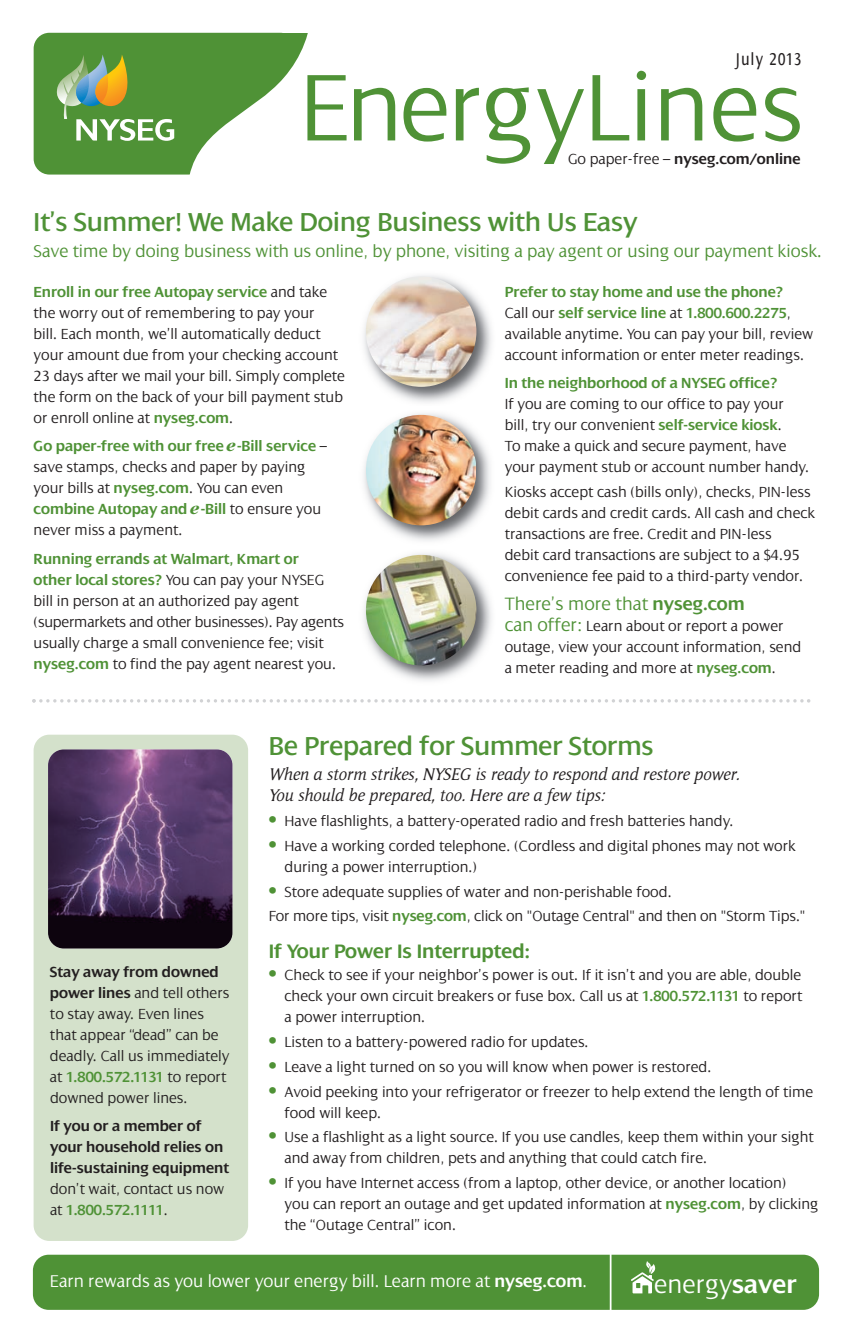
<style>
.page{position:relative;width:850px;height:1339px;background:#fff}
.page>*{position:absolute;margin:0;border:0;box-sizing:border-box;transform-origin:0 0}
.t1{font:300 102.02px "Dialog";color:#4f9236}
.t2{font:28px "Dialog";color:#4f9236}
.t3{font:300 26.78px "Dialog";color:#fff}
.t4{font:600 21px "Dialog";color:#4f9236}
.t5{font:300 19.25px "Dialog";color:#4f9236}
.t6{font:300 18.38px "Dialog";color:#4f9236}
.t7{font:300 18.38px "Dialog";color:#fff}
.t8{font:condensed 18.38px "Dialog";letter-spacing:.08em;color:#231f20}
.t9{font:italic 17.5px/21px "Memento";color:#231f20}
.t10{font:300 15.75px/21px "Dialog";color:#231f20}
.t11{font:600 15.75px/21px "Dialog";color:#231f20}
.t12{font:600 15.75px "Dialog";color:#4f9236}
.s1{font-weight:300}
.s2{font-weight:600;color:#4f9236}
.s3{font-family:"Garamond";font-weight:700;font-style:italic;font-size:18.38px;color:#4f9236}
.s4{font-weight:600}
.s5{font-size:19.25px;color:#4f9236}
.s6{font-family:"Univers";font-weight:700;font-stretch:condensed;font-size:18.38px;color:#4f9236}
</style>
<div class="page">
<div style="left:34px;top:33px;width:262px;height:142px;background:#4f9236;border-radius:16px"></div>
<svg style="left:57px;top:55px;width:117px;height:86px"></svg>
<svg style="left:189px;top:32px;width:119px;height:143px"></svg>
<svg style="left:32px;top:699px;width:778px;height:3px"></svg>
<img style="left:364px;top:275px;width:128px;height:128px">
<img style="left:366px;top:276px;width:110px;height:111px;border-radius:50%">
<img style="left:364px;top:413px;width:128px;height:268px">
<img style="left:366px;top:555px;width:110px;height:110px;border-radius:50%">
<img style="left:364px;top:547px;width:128px;height:1px">
<img style="left:366px;top:415px;width:109px;height:110px;border-radius:50%">
<div style="left:34px;top:735px;width:214px;height:506px;background:#d4e1cb;border-radius:16px"></div>
<img style="left:48px;top:749px;width:184px;height:199px;border-radius:16px">
<div style="left:33px;top:1254px;width:786px;height:56px;background:#4f9236;border-radius:16px"></div>
<svg style="left:631px;top:1261px;width:25px;height:32px"></svg>
<hr style="left:610px;top:1250px;width:1px;height:61px;background:#fff">
<p class="t8" style="left:734px;top:48px;width:68px">July 2013</p>
<h1 class="t1" style="left:299px;top:46px;width:505px">EnergyLines</h1>
<p class="t11" style="left:568px;top:148px;width:234px"><span class="s1">Go paper-free –</span> nyseg.com/online</p>
<h2 class="t2" style="left:34px;top:205px;width:605px">It’s Summer! We Make Doing Business with Us Easy</h2>
<p class="t6" style="left:34px;top:240px;width:790px">Save time by doing business with us online, by phone, visiting a pay agent or using our payment kiosk.</p>
<p class="t10" style="left:34px;top:281px;width:313px"><span class="s2">Enroll in our free Autopay service</span> and take the worry out of remembering to pay your<br>bill. Each month, we’ll automatically deduct your amount due from your checking account 23 days after we mail your bill. Simply complete the form on the back of your bill payment stub or enroll online at <span class="s2">nyseg.com</span>.</p>
<p class="t10" style="left:34px;top:435px;width:295px"><span class="s2">Go paper-free with our free</span> <span class="s3">e</span><span class="s2">-Bill service</span> – save stamps, checks and paper by paying your bills at <span class="s2">nyseg.com</span>. You can even <span class="s2">combine Autopay and</span> <span class="s3">e</span><span class="s2">-Bill</span> to ensure you never miss a payment.</p>
<p class="t10" style="left:34px;top:548px;width:312px"><span class="s2">Running errands at Walmart, Kmart or<br>other local stores?</span> You can pay your NYSEG bill in person at an authorized pay agent (supermarkets and other businesses). Pay agents usually charge a small convenience fee; visit <span class="s2">nyseg.com</span> to find the pay agent nearest you.</p>
<p class="t10" style="left:505px;top:281px;width:310px"><span class="s2">Prefer to stay home and use the phone?<br></span>Call our <span class="s2">self service line</span> at <span class="s2">1.800.600.2275</span>, available anytime. You can pay your bill, review account information or enter meter readings.</p>
<p class="t12" style="left:505px;top:373px;width:274px">In the neighborhood of a NYSEG office?</p>
<p class="t10" style="left:505px;top:393px;width:306px">If you are coming to our office to pay your bill, try our convenient <span class="s2">self-service kiosk</span>.<br>To make a quick and secure payment, have your payment stub or account number handy.</p>
<p class="t10" style="left:505px;top:481px;width:312px">Kiosks accept cash (bills only), checks, PIN-less debit cards and credit cards. All cash and check transactions are free. Credit and PIN-less<br>debit card transactions are subject to a $4.95 convenience fee paid to a third-party vendor.</p>
<p class="t5" style="left:505px;top:592px;width:242px">There’s more that <span class="s4">nyseg.com</span></p>
<p class="t10" style="left:505px;top:615px;width:298px"><span class="s5">can offer:</span> Learn about or report a power outage, view your account information, send a meter reading and more at <span class="s2">nyseg.com</span>.</p>
<p class="t10" style="left:50px;top:961px;width:181px"><span class="s4">Stay away from downed power lines</span> and tell others to stay away. Even lines that appear “dead” can be deadly. Call us immediately at <span class="s2">1.800.572.1131</span> to report downed power lines.</p>
<p class="t11" style="left:50px;top:1115px;width:181px">If you or a member of your household relies on life-sustaining equipment</p>
<p class="t10" style="left:50px;top:1178px;width:176px">don’t wait, contact us now at <span class="s2">1.800.572.1111</span>.</p>
<h2 class="t2" style="left:269px;top:729px;width:386px">Be Prepared for Summer Storms</h2>
<p class="t9" style="left:269px;top:763px;width:472px">When a storm strikes, NYSEG is ready to respond and restore power.<br>You should be prepared, too. Here are a few tips:</p>
<p class="t10" style="left:269px;top:810px;width:466px"><span class="s6">•</span> Have flashlights, a battery-operated radio and fresh batteries handy.</p>
<p class="t10" style="left:284px;top:835px;width:513px;text-indent:-16px"><span class="s6">•</span> Have a working corded telephone. (Cordless and digital phones may not work during a power interruption.)</p>
<p class="t10" style="left:269px;top:878px;width:538px;line-height:24.8px"><span class="s6">•</span> Store adequate supplies of water and non-perishable food.<br>For more tips, visit <span class="s2">nyseg.com</span>, click on "Outage Central" and then on "Storm Tips."</p>
<h3 class="t4" style="left:269px;top:938px;width:262px">If Your Power Is Interrupted:</h3>
<p class="t10" style="left:284px;top:964px;width:519px;text-align:justify;text-indent:-16px"><span class="s6">•</span> Check to see if your neighbor’s power is out. If it isn’t and you are able, double check your own circuit breakers or fuse box. Call us at <span class="s2">1.800.572.1131</span> to report a power interruption.</p>
<p class="t10" style="left:269px;top:1031px;width:321px"><span class="s6">•</span> Listen to a battery-powered radio for updates.</p>
<p class="t10" style="left:269px;top:1056px;width:444px"><span class="s6">•</span> Leave a light turned on so you will know when power is restored.</p>
<p class="t10" style="left:284px;top:1080px;width:530px;text-indent:-16px"><span class="s6">•</span> Avoid peeking into your refrigerator or freezer to help extend the length of time food will keep.</p>
<p class="t10" style="left:284px;top:1126px;width:531px;text-indent:-16px"><span class="s6">•</span> Use a flashlight as a light source. If you use candles, keep them within your sight and away from children, pets and anything that could catch fire.</p>
<p class="t10" style="left:284px;top:1172px;width:535px;text-indent:-16px"><span class="s6">•</span> If you have Internet access (from a laptop, other device, or another location)<br>you can report an outage and get updated information at <span class="s2">nyseg.com</span>, by clicking the “Outage Central” icon.</p>
<p class="t7" style="left:50px;top:1269px;width:539px">Earn rewards as you lower your energy bill. Learn more at <span class="s4">nyseg.com</span>.</p>
<h3 class="t3" style="left:654px;top:1268px;width:144px">energy<span class="s4">saver</span></h3>
</div>
